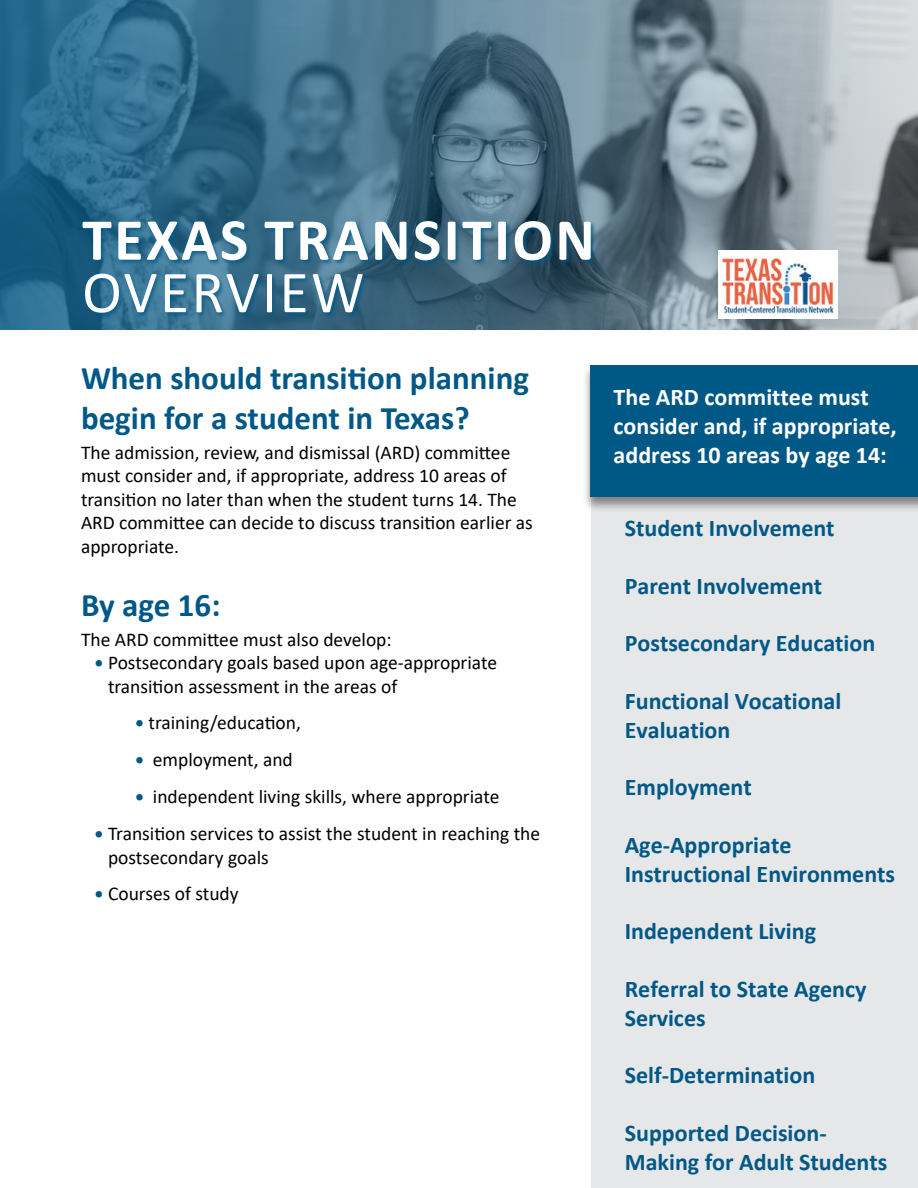
<style>
.page{position:relative;width:918px;height:1188px;background:#fff}
.page>*{position:absolute;margin:0;border:0;box-sizing:border-box;transform-origin:0 0}
.t1{font:700 60px/52.5px "Calibri";letter-spacing:.04em;color:#fff}
.t2{font:700 33px/39.6px "Calibri";color:#005887}
.t3{font:700 24px/28.8px "Calibri";color:#005887}
.t4{font:700 24px/28.8px "Calibri";color:#fff}
.t5{font:19.5px/23.4px "Calibri";color:#000}
.s1{font-weight:400}
.s2{font-weight:700;font-size:18px;color:#005887}
</style>
<div class="page">
<div style="left:591px;top:455px;width:327px;height:733px;background:#e6e7e8"></div>
<svg style="left:0;top:0;width:918px;height:329px;background:#5b7f92"></svg>
<img style="left:718px;top:250px;width:119px;height:69px">
<div style="left:81px;top:221px;width:515px;height:98px;background:#005887;opacity:.75"></div>
<div style="left:582px;top:363px;width:336px;height:149px;background:#000;opacity:.44"></div>
<div style="left:591px;top:365px;width:327px;height:132px;background:#005887"></div>
<h1 class="t1" style="left:82px;top:213px;width:514px">TEXAS TRANSITION<br><span class="s1">OVERVIEW</span></h1>
<h2 class="t2" style="left:81px;top:358px;width:450px">When should transition planning begin for a student in Texas?</h2>
<p class="t5" style="left:81px;top:440px;width:453px">The admission, review, and dismissal (ARD) committee must consider and, if appropriate, address 10 areas of transition no later than when the student turns 14. The ARD committee can decide to discuss transition earlier as appropriate.</p>
<h2 class="t2" style="left:81px;top:584px;width:141px">By age 16:</h2>
<p class="t5" style="left:81px;top:627px;width:312px">The ARD committee must also develop:</p>
<p class="t5" style="left:108px;top:650px;width:391px;text-indent:-14px"><span class="s2">•</span> Postsecondary goals based upon age-appropriate transition assessment in the areas of</p>
<p class="t5" style="left:135px;top:711px;width:167px"><span class="s2">•</span> training/education,</p>
<p class="t5" style="left:135px;top:748px;width:159px"><span class="s2">•</span> employment, and</p>
<p class="t5" style="left:135px;top:785px;width:366px"><span class="s2">•</span> independent living skills, where appropriate</p>
<p class="t5" style="left:108px;top:821px;width:434px;text-indent:-14px"><span class="s2">•</span> Transition services to assist the student in reaching the postsecondary goals</p>
<p class="t5" style="left:94px;top:882px;width:146px"><span class="s2">•</span> Courses of study</p>
<h2 class="t4" style="left:614px;top:382px;width:285px">The ARD committee must consider and, if appropriate, address 10 areas by age 14:</h2>
<p class="t3" style="left:625px;top:514px;width:211px">Student Involvement</p>
<p class="t3" style="left:625px;top:571px;width:199px">Parent Involvement</p>
<p class="t3" style="left:625px;top:629px;width:252px">Postsecondary Education</p>
<p class="t3" style="left:625px;top:686px;width:218px">Functional Vocational<br>Evaluation</p>
<p class="t3" style="left:625px;top:773px;width:129px">Employment</p>
<p class="t3" style="left:625px;top:830px;width:272px">Age-Appropriate<br>Instructional Environments</p>
<p class="t3" style="left:625px;top:917px;width:193px">Independent Living</p>
<p class="t3" style="left:625px;top:974px;width:243px">Referral to State Agency<br>Services</p>
<p class="t3" style="left:625px;top:1061px;width:192px">Self-Determination</p>
<p class="t3" style="left:625px;top:1118px;width:264px">Supported Decision-<br>Making for Adult Students</p>
</div>
